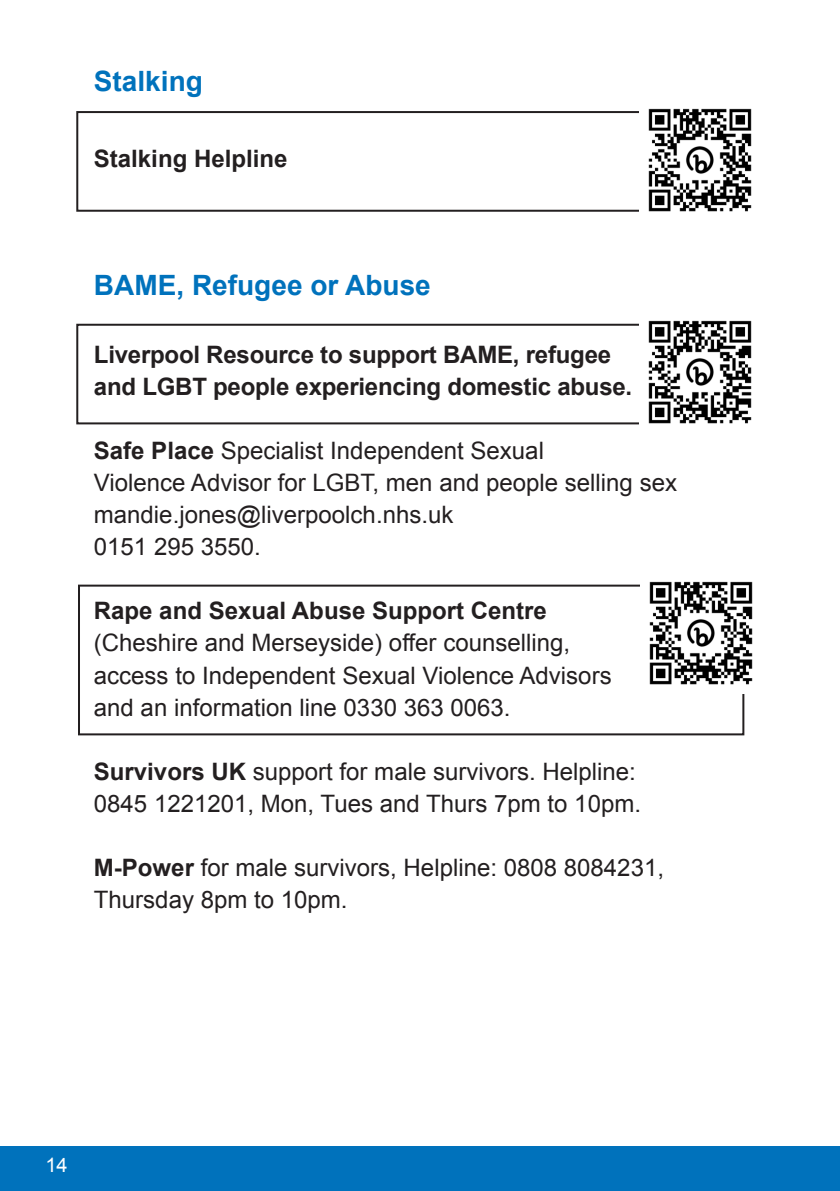
<style>
.page{position:relative;width:840px;height:1191px;background:#fff}
.page>*{position:absolute;margin:0;border:0;box-sizing:border-box;transform-origin:0 0}
.t1{font:700 28px "Arial";color:#0072bc}
.t2{font:24px/32px "Arial";color:#231f20}
.t3{font:700 24px/32px "Arial";letter-spacing:-.01em;color:#231f20}
.t4{font:20px "Arial";color:#fff}
.s1{font-weight:700}
</style>
<div class="page">
<div style="left:0;top:1146px;width:839px;height:45px;background:#0072bc"></div>
<div style="left:76px;top:111px;width:666px;height:101px;border:2px solid #231f20"></div>
<div style="left:76px;top:324px;width:666px;height:100px;border:2px solid #231f20"></div>
<div style="left:78px;top:584px;width:666px;height:151px;border:2px solid #231f20"></div>
<img style="left:638px;top:108px;width:114px;height:104px">
<img style="left:638px;top:320px;width:114px;height:105px">
<img style="left:640px;top:581px;width:113px;height:113px">
<p class="t1" style="left:94px;top:63px;width:110px">Stalking</p>
<p class="t3" style="left:94px;top:144px;width:195px">Stalking Helpline</p>
<p class="t1" style="left:94px;top:267px;width:338px">BAME, Refugee or Abuse</p>
<p class="t3" style="left:94px;top:340px;width:539px">Liverpool Resource to support BAME, refugee and LGBT people experiencing domestic abuse.</p>
<p class="t2" style="left:94px;top:435px;width:584px"><span class="s1">Safe Place</span> Specialist Independent Sexual<br>Violence Advisor for LGBT, men and people selling sex</p>
<p class="t2" style="left:94px;top:499px;width:361px">mandie.jones@liverpoolch.nhs.uk</p>
<p class="t2" style="left:94px;top:531px;width:168px">0151 295 3550.</p>
<p class="t2" style="left:94px;top:595px;width:519px"><span class="s1">Rape and Sexual Abuse Support Centre </span>(Cheshire and Merseyside) offer counselling, access to Independent Sexual Violence Advisors and an information line 0330 363 0063.</p>
<p class="t2" style="left:94px;top:755px;width:548px"><span class="s1">Survivors UK</span> support for male survivors. Helpline:<br>0845 1221201, Mon, Tues and Thurs 7pm to 10pm.</p>
<p class="t2" style="left:94px;top:851px;width:571px"><span class="s1">M-Power</span> for male survivors, Helpline: 0808 8084231,<br>Thursday 8pm to 10pm.</p>
<p class="t4" style="left:45px;top:1152px;width:24px">14</p>
</div>
